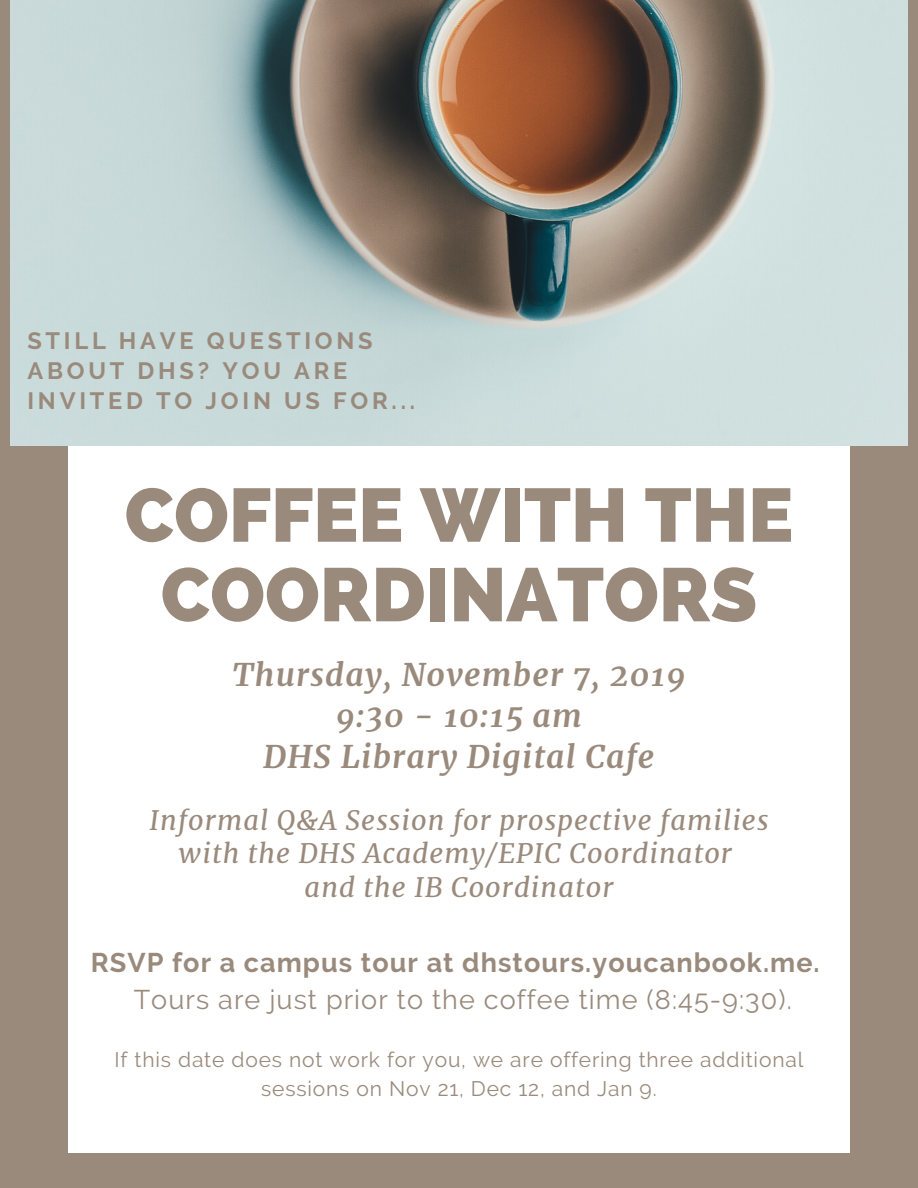
<style>
.page{position:relative;width:918px;height:1188px;background:#998a7c}
.page>*{position:absolute;margin:0;border:0;box-sizing:border-box;transform-origin:0 0}
.t1{font:800 75.45px/79.5px "Raleway";color:#998a7c;text-align:center}
.t2{font:italic 700 31.5px/40.7px "Merriweather";letter-spacing:.04em;color:#998a7c;text-align:center}
.t3{font:italic 27px/33.6px "Merriweather";letter-spacing:.04em;color:#998a7c;text-align:center}
.t4{font:27px "Raleway";letter-spacing:.04em;color:#998a7c}
.t5{font:700 27px "Raleway";letter-spacing:.04em;color:#998a7c}
.t6{font:700 23.55px/30px "Raleway";letter-spacing:.16em;color:#998a7c}
.t7{font:21px/28.3px "Raleway";letter-spacing:.04em;color:#998a7c;text-align:center}
</style>
<div class="page">
<div style="left:68px;top:35px;width:782px;height:1117px;background:#fff"></div>
<img style="left:11px;top:0;width:897px;height:445px">
<p class="t6" style="left:27px;top:325px;width:389px">STILL HAVE QUESTIONS<br>ABOUT DHS? YOU ARE<br>INVITED TO JOIN US FOR...</p>
<h1 class="t1" style="left:125px;top:475px;width:670px">COFFEE WITH THE<br>COORDINATORS</h1>
<p class="t2" style="left:232px;top:655px;width:455px">Thursday, November 7, 2019<br>9:30 - 10:15 am<br>DHS Library Digital Cafe</p>
<p class="t3" style="left:150px;top:803px;width:620px">Informal Q&amp;A Session for prospective families with the DHS Academy/EPIC Coordinator<br>and the IB Coordinator</p>
<p class="t5" style="left:91px;top:947px;width:730px">RSVP for a campus tour at dhstours.youcanbook.me.</p>
<p class="t4" style="left:134px;top:984px;width:660px">Tours are just prior to the coffee time (8:45-9:30).</p>
<p class="t7" style="left:115px;top:1046px;width:690px">If this date does not work for you, we are offering three additional sessions on Nov 21, Dec 12, and Jan 9.</p>
</div>
